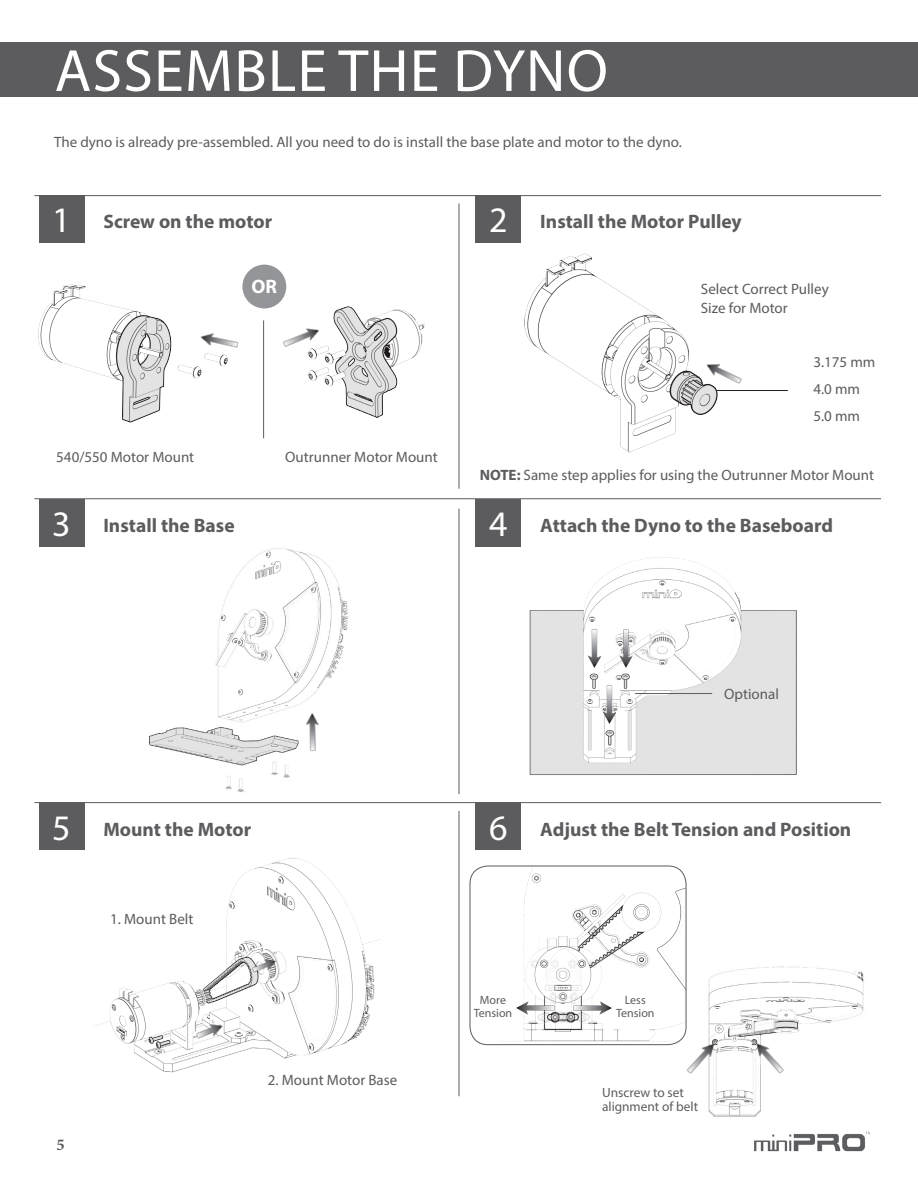
<style>
.page{position:relative;width:918px;height:1188px;background:#fff}
.page>*{position:absolute;margin:0;border:0;box-sizing:border-box;transform-origin:0 0}
.t1{font:60px "Myriad Pro";letter-spacing:.02em;color:#fff}
.t2{font:36px "Myriad Pro";color:#fff}
.t3{font:700 19.5px "Myriad Pro";color:#5c5c5f}
.t4{font:700 19.5px "Myriad Pro";color:#fff}
.t5{font:700 16.5px "Minion Pro";color:#5c5c5f}
.t6{font:15px/19.5px "Myriad Pro";color:#5c5c5f}
.t7{font:13.35px/13.4px "Myriad Pro";color:#5c5c5f}
.t8{font:12px/13.4px "Myriad Pro";color:#5c5c5f;text-align:center}
.s1{font-weight:700}
</style>
<div class="page">
<div style="left:0;top:42px;width:918px;height:55px;background:#5c5c5f"></div>
<img style="left:754px;top:1131px;width:116px;height:21px">
<img style="left:523px;top:866px;width:163px;height:179px">
<div style="left:470px;top:866px;width:216px;height:179px;border:1px solid #5c5c5f;border-radius:18px"></div>
<img style="left:149px;top:548px;width:199px;height:244px">
<div style="left:39px;top:803px;width:45px;height:47px;background:#5c5c5f"></div>
<div style="left:476px;top:803px;width:45px;height:47px;background:#5c5c5f"></div>
<div style="left:39px;top:499px;width:45px;height:47px;background:#5c5c5f"></div>
<div style="left:476px;top:499px;width:45px;height:47px;background:#5c5c5f"></div>
<img style="left:39px;top:285px;width:188px;height:138px">
<div style="left:242px;top:265px;width:44px;height:43px;background:#939598;border-radius:50%"></div>
<hr style="left:459px;top:203px;width:1px;height:286px;background:#5c5c5f">
<hr style="left:711px;top:390px;width:77px;height:1px;background:#231f20">
<hr style="left:263px;top:320px;width:1px;height:118px;background:#5c5c5f">
<hr style="left:459px;top:509px;width:1px;height:285px;background:#5c5c5f">
<hr style="left:459px;top:811px;width:1px;height:285px;background:#5c5c5f">
<div style="left:39px;top:195px;width:45px;height:48px;background:#5c5c5f"></div>
<div style="left:476px;top:195px;width:45px;height:48px;background:#5c5c5f"></div>
<img style="left:308px;top:307px;width:116px;height:110px">
<hr style="left:34px;top:195px;width:847px;height:1px;background:#5c5c5f">
<hr style="left:34px;top:498px;width:847px;height:1px;background:#5c5c5f">
<hr style="left:34px;top:802px;width:847px;height:1px;background:#5c5c5f">
<img style="left:529px;top:557px;width:268px;height:218px">
<img style="left:95px;top:857px;width:286px;height:216px">
<img style="left:524px;top:253px;width:194px;height:200px">
<hr style="left:635px;top:693px;width:77px;height:1px;background:#5c5c5f">
<img style="left:708px;top:966px;width:156px;height:151px">
<img style="left:194px;top:324px;width:45px;height:31px">
<img style="left:283px;top:319px;width:44px;height:38px">
<img style="left:698px;top:352px;width:44px;height:40px">
<img style="left:302px;top:708px;width:22px;height:49px">
<img style="left:584px;top:624px;width:21px;height:48px">
<img style="left:599px;top:681px;width:21px;height:48px">
<img style="left:615px;top:624px;width:22px;height:48px">
<img style="left:188px;top:1015px;width:42px;height:34px">
<img style="left:244px;top:951px;width:39px;height:31px">
<img style="left:516px;top:997px;width:44px;height:22px">
<img style="left:569px;top:997px;width:48px;height:22px">
<img style="left:677px;top:1034px;width:48px;height:50px">
<img style="left:746px;top:1032px;width:48px;height:50px">
<p class="t1" style="left:55px;top:34px;width:555px">ASSEMBLE THE DYNO</p>
<p class="t6" style="left:54px;top:132px;width:629px">The dyno is already pre-assembled. All you need to do is install the base plate and motor to the dyno.</p>
<p class="t2" style="left:52px;top:198px;width:20px">1</p>
<p class="t2" style="left:489px;top:198px;width:20px">2</p>
<p class="t3" style="left:103px;top:209px;width:170px">Screw on the motor</p>
<p class="t3" style="left:540px;top:209px;width:203px">Install the Motor Pulley</p>
<p class="t6" style="left:56px;top:447px;width:139px">540/550 Motor Mount</p>
<p class="t4" style="left:252px;top:273px;width:27px">OR</p>
<p class="t6" style="left:285px;top:447px;width:154px">Outrunner Motor Mount</p>
<p class="t6" style="left:701px;top:279px;width:129px">Select Correct Pulley<br>Size for Motor</p>
<p class="t6" style="left:813px;top:352px;width:64px">3.175 mm</p>
<p class="t6" style="left:813px;top:379px;width:48px">4.0 mm</p>
<p class="t6" style="left:813px;top:406px;width:48px">5.0 mm</p>
<p class="t6" style="left:480px;top:465px;width:396px"><span class="s1">NOTE:</span> Same step applies for using the Outrunner Motor Mount</p>
<p class="t2" style="left:52px;top:501px;width:20px">3</p>
<p class="t3" style="left:103px;top:513px;width:133px">Install the Base</p>
<p class="t2" style="left:489px;top:501px;width:20px">4</p>
<p class="t3" style="left:540px;top:513px;width:294px">Attach the Dyno to the Baseboard</p>
<p class="t6" style="left:724px;top:684px;width:56px">Optional</p>
<p class="t2" style="left:52px;top:805px;width:20px">5</p>
<p class="t3" style="left:103px;top:817px;width:149px">Mount the Motor</p>
<p class="t2" style="left:489px;top:805px;width:20px">6</p>
<p class="t3" style="left:540px;top:817px;width:313px">Adjust the Belt Tension and Position</p>
<p class="t6" style="left:110px;top:909px;width:85px">1. Mount Belt</p>
<p class="t5" style="left:56px;top:1133px;width:10px">5</p>
<p class="t6" style="left:268px;top:1070px;width:131px">2. Mount Motor Base</p>
<p class="t8" style="left:474px;top:993px;width:40px">More<br>Tension</p>
<p class="t8" style="left:616px;top:993px;width:40px">Less<br>Tension</p>
<p class="t7" style="left:602px;top:1086px;width:98px">Unscrew to set alignment of belt</p>
</div>
